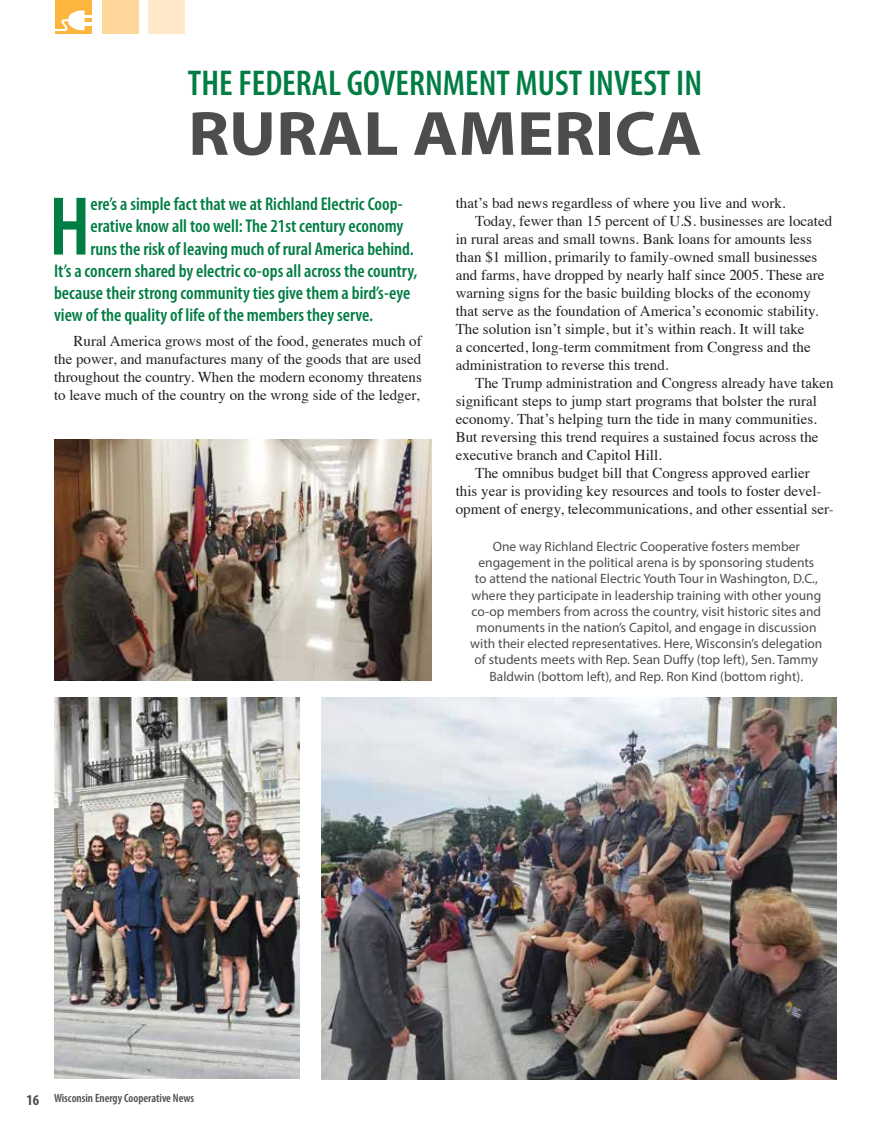
<style>
.page{position:relative;width:891px;height:1134px;background:#fff}
.page>*{position:absolute;margin:0;border:0;box-sizing:border-box;transform-origin:0 0}
.t1{font:600 condensed 84.15px "Myriad Pro";color:#007d43}
.t2{font:700 63px "Myriad Pro";color:#4d4d4f;scale:1.1 1}
.t3{font:600 condensed 36px "Myriad Pro";color:#007d43}
.t4{font:600 condensed 18.45px "Myriad Pro";color:#007d43}
.t5{font:15px/18px "Times";color:#231f20;text-align:justify}
.t6{font:13.5px/16.2px "Myriad Pro";color:#4d4d4f;text-align:center}
.t7{font:600 condensed 12px "Myriad Pro";color:#4d4d4f}
.s1{font-weight:700;font-size:15px}
</style>
<div class="page">
<div style="left:56px;top:0;width:36px;height:34px;background:#fcb53d"></div>
<div style="left:102px;top:0;width:37px;height:34px;background:#ffd79c"></div>
<div style="left:148px;top:0;width:37px;height:34px;background:#ffe9ca"></div>
<svg style="left:56px;top:11px;width:36px;height:20px"></svg>
<img style="left:322px;top:698px;width:515px;height:382px">
<img style="left:54px;top:698px;width:246px;height:380px">
<img style="left:54px;top:440px;width:378px;height:241px">
<h3 class="t3" style="left:188px;top:61px;width:516px">THE FEDERAL GOVERNMENT MUST INVEST IN</h3>
<h2 class="t2" style="left:188px;top:93px;width:469px">RURAL AMERICA</h2>
<h1 class="t1" style="left:49px;top:175px;width:43px">H</h1>
<p class="t4" style="left:90px;top:193px;width:314px">ere’s a simple fact that we at Richland Electric Coop-</p>
<p class="t4" style="left:90px;top:215px;width:314px">erative know all too well: The 21st century economy</p>
<p class="t4" style="left:90px;top:237px;width:325px">runs the risk of leaving much of rural America behind.</p>
<p class="t4" style="left:54px;top:259px;width:365px">It’s a concern shared by electric co-ops all across the country,</p>
<p class="t4" style="left:54px;top:281px;width:358px">because their strong community ties give them a bird’s-eye</p>
<p class="t4" style="left:54px;top:303px;width:321px">view of the quality of life of the members they serve.</p>
<p class="t5" style="left:54px;top:330px;width:369px;text-indent:20px">Rural America grows most of the food, generates much of the power, and manufactures many of the goods that are used throughout the country. When the modern economy threatens to leave much of the country on the wrong side of the ledger,</p>
<p class="t5" style="left:456px;top:192px;width:331px">that’s bad news regardless of where you live and work.</p>
<p class="t5" style="left:475px;top:210px;width:359px">Today, fewer than 15 percent of U.S. businesses are located</p>
<p class="t5" style="left:456px;top:228px;width:358px">in rural areas and small towns. Bank loans for amounts less</p>
<p class="t5" style="left:456px;top:246px;width:363px">than $1 million, primarily to family-owned small businesses</p>
<p class="t5" style="left:456px;top:264px;width:370px">and farms, have dropped by nearly half since 2005. These are</p>
<p class="t5" style="left:456px;top:282px;width:357px">warning signs for the basic building blocks of the economy</p>
<p class="t5" style="left:456px;top:300px;width:364px">that serve as the foundation of America’s economic stability.</p>
<p class="t5" style="left:456px;top:318px;width:350px">The solution isn’t simple, but it’s within reach. It will take</p>
<p class="t5" style="left:456px;top:336px;width:356px">a concerted, long-term commitment from Congress and the</p>
<p class="t5" style="left:456px;top:354px;width:214px">administration to reverse this trend.</p>
<p class="t5" style="left:475px;top:372px;width:360px">The Trump administration and Congress already have taken</p>
<p class="t5" style="left:456px;top:390px;width:363px">significant steps to jump start programs that bolster the rural</p>
<p class="t5" style="left:456px;top:408px;width:363px">economy. That’s helping turn the tide in many communities.</p>
<p class="t5" style="left:456px;top:426px;width:364px">But reversing this trend requires a sustained focus across the</p>
<p class="t5" style="left:456px;top:444px;width:208px">executive branch and Capitol Hill.</p>
<p class="t5" style="left:475px;top:462px;width:336px">The omnibus budget bill that Congress approved earlier</p>
<p class="t5" style="left:456px;top:480px;width:367px">this year is providing key resources and tools to foster devel-</p>
<p class="t5" style="left:456px;top:498px;width:379px">opment of energy, telecommunications, and other essential ser-</p>
<p class="t6" style="left:470px;top:538px;width:354px">One way Richland Electric Cooperative fosters member engagement in the political arena is by sponsoring students<br>to attend the national Electric Youth Tour in Washington, D.C., where they participate in leadership training with other young co-op members from across the country, visit historic sites and monuments in the nation’s Capitol, and engage in discussion with their elected representatives. Here, Wisconsin’s delegation of students meets with Rep. Sean Duffy (top left), Sen. Tammy Baldwin (bottom left), and Rep. Ron Kind (bottom right).</p>
<p class="t7" style="left:27px;top:1091px;width:169px"><span class="s1">16</span> Wisconsin Energy Cooperative News</p>
</div>
